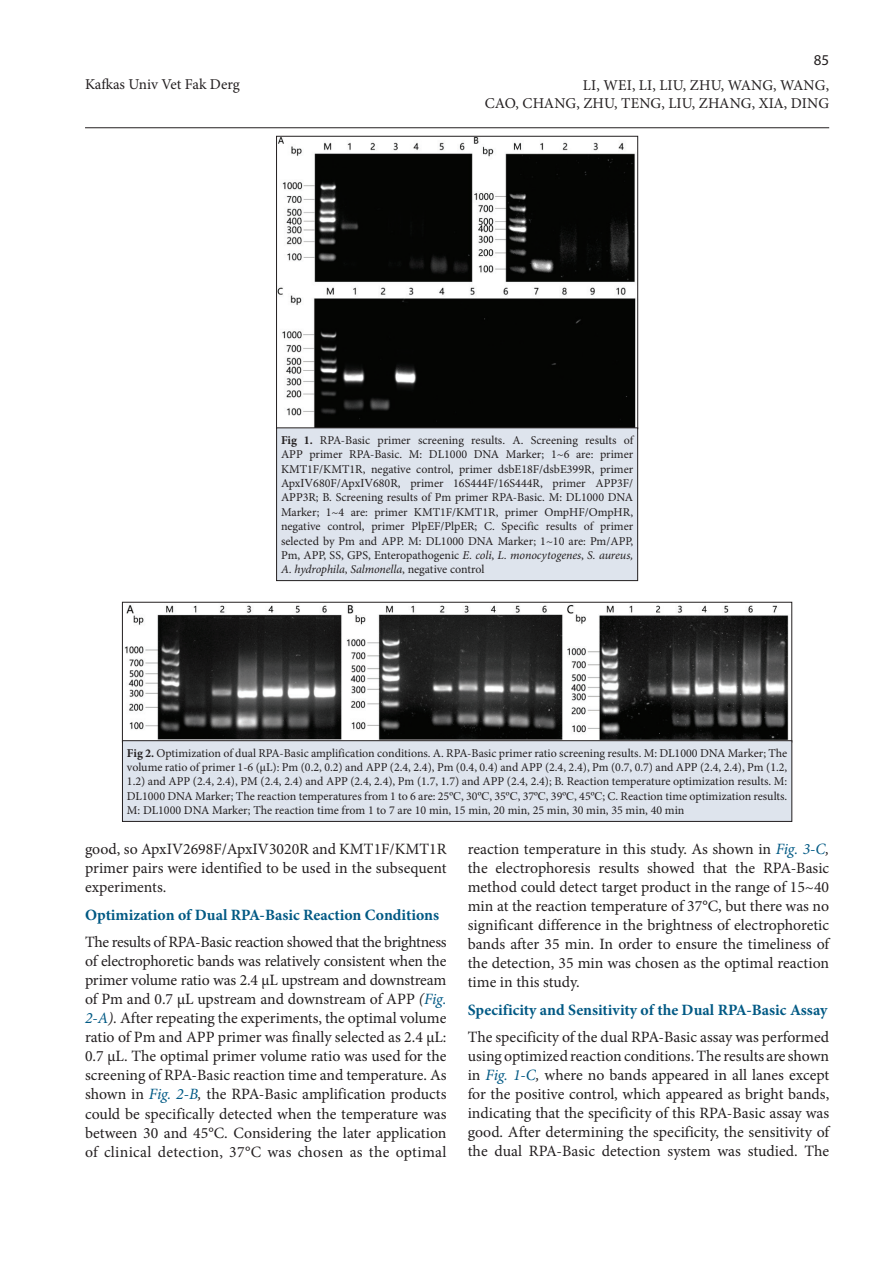
<style>
.page{position:relative;width:893px;height:1263px;background:#fff}
.page>*{position:absolute;margin:0;border:0;box-sizing:border-box;transform-origin:0 0}
.t1{font:15.75px/19px "Minion Pro";color:#231f20;text-align:justify}
.t2{font:700 15.75px "Minion Pro";color:#005984}
.t3{font:15px/18px "Minion Pro";letter-spacing:.005em;color:#231f20;text-align:right}
.t4{font:15px "Myriad Pro";color:#231f20}
.t5{font:12px/14.4px "Minion Pro";color:#231f20;text-align:justify}
.s1{font-weight:700}
.s2{font-family:"Times New Roman"}
.s3{font-style:italic}
.s4{font-style:italic;color:#005984}
</style>
<div class="page">
<hr style="left:85px;top:127px;width:744px;height:1px;background:#231f20">
<img style="left:278px;top:138px;width:358px;height:289px">
<div style="left:276px;top:136px;width:362px;height:293px;border:1px solid #231f20"></div>
<div style="left:277px;top:428px;width:361px;height:153px;background:#dee4ed"></div>
<div style="left:276px;top:428px;width:362px;height:153px;border:1px solid #231f20"></div>
<img style="left:124px;top:604px;width:665px;height:136px">
<div style="left:122px;top:602px;width:670px;height:140px;border:1px solid #231f20"></div>
<div style="left:122px;top:741px;width:670px;height:80px;background:#dee4ed"></div>
<div style="left:122px;top:740px;width:670px;height:82px;border:1px solid #231f20"></div>
<p class="t4" style="left:814px;top:51px;width:17px">85</p>
<p class="t3" style="left:85px;top:75px;width:156px">Kafkas Univ Vet Fak Derg</p>
<p class="t3" style="left:485px;top:76px;width:346px">LI, WEI, LI, LIU, ZHU, WANG, WANG,<br>CAO, CHANG, ZHU, TENG, LIU, ZHANG, XIA, DING</p>
<p class="t5" style="left:281px;top:433px;width:354px"><span class="s1">Fig 1.</span> RPA-Basic primer screening results. A. Screening results of APP primer RPA-Basic. M: DL1000 DNA Marker; 1~6 are: primer KMT1F/KMT1R, negative control, primer dsbE18F/dsbE399R, primer Apx<span class="s2">IV</span>680F/Apx<span class="s2">IV</span>680R, primer 16S444F/16S444R, primer APP3F/ APP3R; B. Screening results of Pm primer RPA-Basic. M: DL1000 DNA Marker; 1~4 are: primer KMT1F/KMT1R, primer OmpHF/OmpHR, negative control, primer PlpEF/PlpER; C. Specific results of primer selected by Pm and APP. M: DL1000 DNA Marker; 1~10 are: Pm/APP, Pm, APP, SS, GPS, Enteropathogenic <span class="s3">E. coli</span>, <span class="s3">L. monocytogenes</span>, <span class="s3">S. aureus, A. hydrophila</span>, <span class="s3">Salmonella</span>, negative control</p>
<p class="t5" style="left:127px;top:746px;width:662px"><span class="s1">Fig 2.</span> Optimization of dual RPA-Basic amplification conditions. A. RPA-Basic primer ratio screening results. M: DL1000 DNA Marker; The volume ratio of primer 1-6 (μL): Pm (0.2, 0.2) and APP (2.4, 2.4), Pm (0.4, 0.4) and APP (2.4, 2.4), Pm (0.7, 0.7) and APP (2.4, 2.4), Pm (1.2, 1.2) and APP (2.4, 2.4), PM (2.4, 2.4) and APP (2.4, 2.4), Pm (1.7, 1.7) and APP (2.4, 2.4); B. Reaction temperature optimization results. M:<br>DL1000 DNA Marker; The reaction temperatures from 1 to 6 are: 25<span class="s2">ºC</span>, 30<span class="s2">ºC</span>, 35<span class="s2">ºC</span>, 37<span class="s2">ºC</span>, 39<span class="s2">ºC</span>, 45<span class="s2">ºC</span>; C. Reaction time optimization results.<br>M: DL1000 DNA Marker; The reaction time from 1 to 7 are 10 min, 15 min, 20 min, 25 min, 30 min, 35 min, 40 min</p>
<p class="t1" style="left:85px;top:840px;width:363px">good, so ApxIV2698F/ApxIV3020R and KMT1F/KMT1R primer pairs were identified to be used in the subsequent experiments.</p>
<p class="t2" style="left:85px;top:903px;width:356px">Optimization of Dual RPA-Basic Reaction Conditions</p>
<p class="t1" style="left:85px;top:933px;width:363px">The results of RPA-Basic reaction showed that the brightness of electrophoretic bands was relatively consistent when the primer volume ratio was 2.4 µL upstream and downstream of Pm and 0.7 µL upstream and downstream of APP <span class="s3">(</span><span class="s4">Fig.<br>2-A</span><span class="s3">).</span> After repeating the experiments, the optimal volume ratio of Pm and APP primer was finally selected as 2.4 µL:<br>0.7 µL. The optimal primer volume ratio was used for the screening of RPA-Basic reaction time and temperature. As shown in <span class="s4">Fig. 2-B</span><span class="s3">,</span> the RPA-Basic amplification products could be specifically detected when the temperature was between 30 and 45°C. Considering the later application of clinical detection, 37°C was chosen as the optimal</p>
<p class="t1" style="left:468px;top:839px;width:363px">reaction temperature in this study. As shown in <span class="s4">Fig. 3-C</span><span class="s3">, </span>the electrophoresis results showed that the RPA-Basic method could detect target product in the range of 15~40 min at the reaction temperature of 37°C, but there was no significant difference in the brightness of electrophoretic bands after 35 min. In order to ensure the timeliness of the detection, 35 min was chosen as the optimal reaction time in this study.</p>
<p class="t2" style="left:468px;top:999px;width:361px">Specificity and Sensitivity of the Dual RPA-Basic Assay</p>
<p class="t1" style="left:468px;top:1028px;width:363px">The specificity of the dual RPA-Basic assay was performed using optimized reaction conditions. The results are shown in <span class="s4">Fig. 1-C</span><span class="s3">,</span> where no bands appeared in all lanes except for the positive control, which appeared as bright bands, indicating that the specificity of this RPA-Basic assay was good. After determining the specificity, the sensitivity of the dual RPA-Basic detection system was studied. The</p>
</div>
